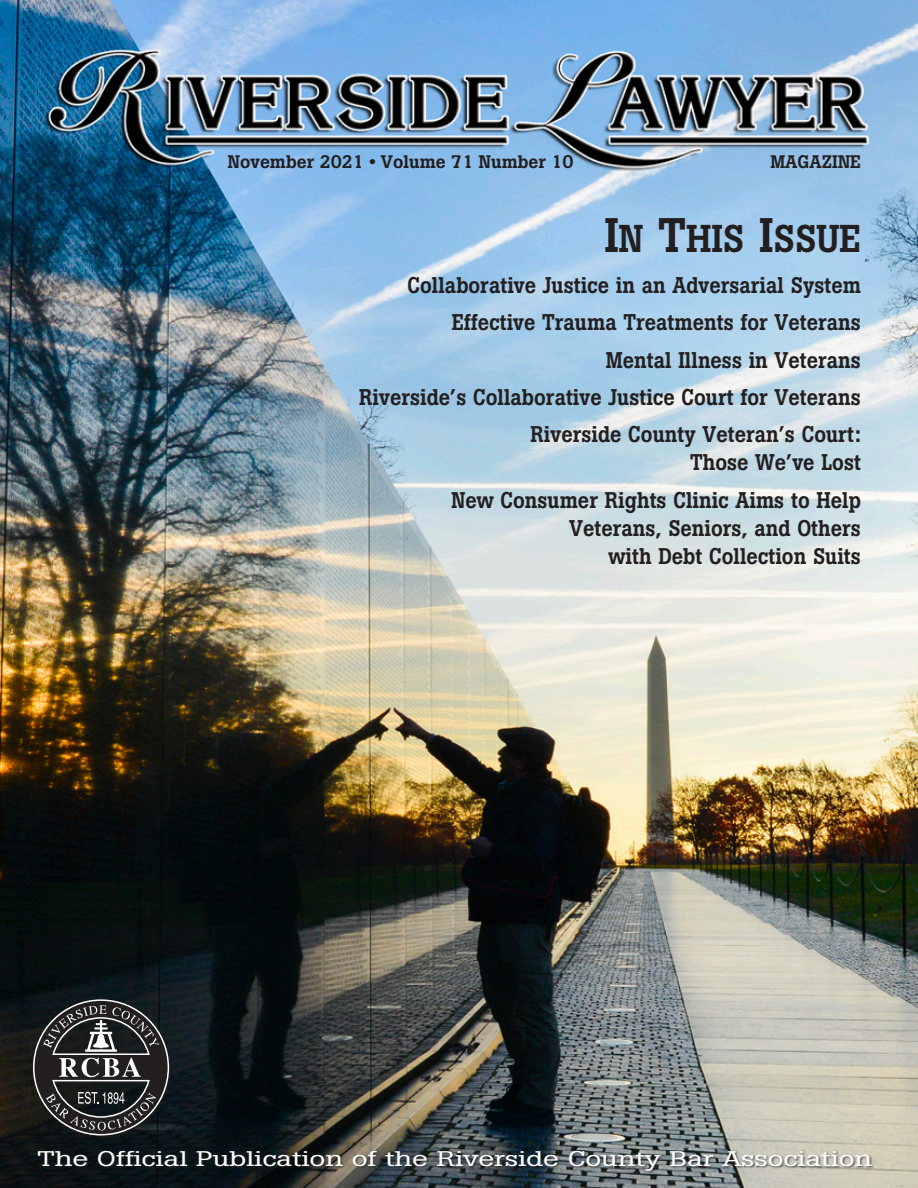
<style>
.page{position:relative;width:918px;height:1188px;background:#fff}
.page>*{position:absolute;margin:0;border:0;box-sizing:border-box;transform-origin:0 0}
.ContentsCover{font:38.4px "Boton Medium SC800";color:#231f20;scale:.96 1}
.ContentsCover-2{font:500 22.5px/27.9px "Boton";color:#231f20;text-align:right;scale:.93 1}
.t1{font:21px "Boton";letter-spacing:-.005em;color:#fff;scale:1.46 1}
.t2{font:500 18px "Boton";color:#231f20}
.s1{font-size:48px}
</style>
<div class="page">
<img style="left:0;top:0;width:918px;height:1188px">
<div style="left:38px;top:1150px;width:837px;height:23px;background:#231f20;opacity:.65"></div>
<div style="left:32px;top:999px;width:140px;height:139px;background:#231f20;opacity:.75"></div>
<svg style="left:32px;top:999px;width:138px;height:137px;background:#3f4041"></svg>
<p class="t2" style="left:228px;top:151px;width:347px">November 2021 • Volume 71 Number 10</p>
<p class="t2" style="left:770px;top:151px;width:92px">MAGAZINE</p>
<p class="ContentsCover" style="left:604px;top:216px;width:269px"><span class="s1">I</span>N <span class="s1">T</span>HIS <span class="s1">I</span>SSUE</p>
<p class="ContentsCover-2" style="left:408px;top:271px;width:489px">Collaborative Justice in an Adversarial System</p>
<p class="ContentsCover-2" style="left:452px;top:309px;width:442px">Effective Trauma Treatments for Veterans</p>
<p class="ContentsCover-2" style="left:606px;top:346px;width:276px">Mental Illness in Veterans</p>
<p class="ContentsCover-2" style="left:359px;top:383px;width:541px">Riverside’s Collaborative Justice Court for Veterans</p>
<p class="ContentsCover-2" style="left:530px;top:421px;width:357px">Riverside County Veteran’s Court:<br>Those We’ve Lost</p>
<p class="ContentsCover-2" style="left:451px;top:486px;width:442px">New Consumer Rights Clinic Aims to Help<br>Veterans, Seniors, and Others<br>with Debt Collection Suits</p>
<p class="t1" style="left:38px;top:1146px;width:573px">The Official Publication of the Riverside County Bar Association</p>
</div>
